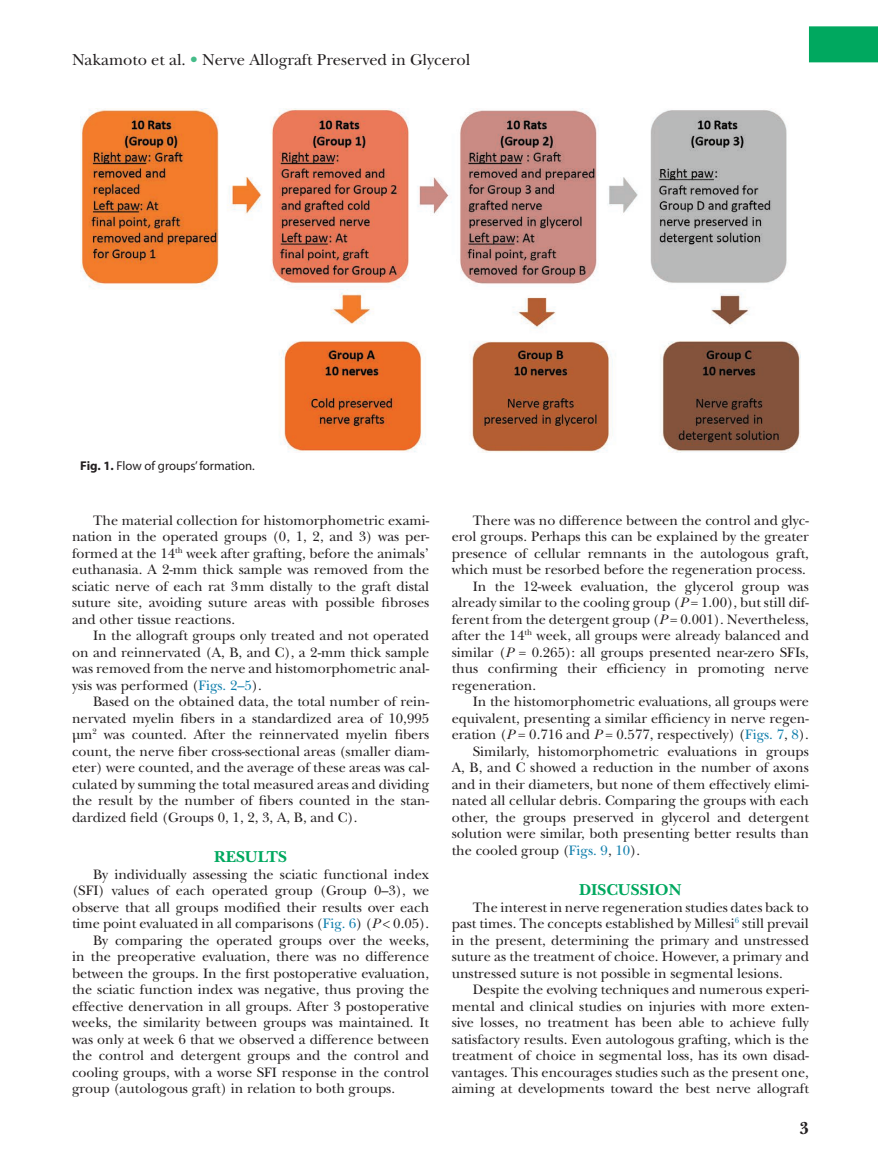
<style>
.page{position:relative;width:878px;height:1175px;background:#fff}
.page>*{position:absolute;margin:0;border:0;box-sizing:border-box;transform-origin:0 0}
.t1{font:700 18px "New Baskerville Std";color:#231f20}
.t2{font:16.5px "New Baskerville Std";color:#231f20}
.t3{font:700 16.5px "New Baskerville Std";color:#00a85f}
.t4{font:14.25px/16.5px "New Baskerville Std";color:#231f20;text-align:justify}
.t5{font:12.75px "Myriad Pro";color:#231f20}
.s1{color:#45bc89}
.s2{font-weight:700}
.s3{color:#0f7eac}
.s4{font-style:italic}
</style>
<div class="page">
<div style="left:808px;top:26px;width:70px;height:36px;background:#00a85f"></div>
<img style="left:80px;top:108px;width:720px;height:345px">
<p class="t2" style="left:72px;top:50px;width:400px">Nakamoto et al. <span class="s1">•</span> Nerve Allograft Preserved in Glycerol</p>
<p class="t5" style="left:80px;top:458px;width:176px"><span class="s2">Fig. 1.</span> Flow of groups’ formation.</p>
<p class="t4" style="left:72px;top:512px;width:359px;text-indent:21px">The material collection for histomorphometric exami&shy;nation in the operated groups (0, 1, 2, and 3) was per&shy;formed at the 14<sup>th</sup> week after grafting, before the animals’ euthanasia. A 2-mm thick sample was removed from the sciatic nerve of each rat 3mm distally to the graft distal suture site, avoiding suture areas with possible fibroses and other tissue reactions.</p>
<p class="t4" style="left:72px;top:627px;width:359px;text-indent:21px">In the allograft groups only treated and not operated on and reinnervated (A, B, and C), a 2-mm thick sample was removed from the nerve and histomorphometric anal&shy;ysis was performed (<span class="s3">Figs. 2–5</span>).</p>
<p class="t4" style="left:72px;top:693px;width:359px;text-indent:21px">Based on the obtained data, the total number of rein&shy;nervated myelin fibers in a standardized area of 10,995 µm<sup>2</sup> was counted. After the reinnervated myelin fibers count, the nerve fiber cross-sectional areas (smaller diam&shy;eter) were counted, and the average of these areas was cal&shy;culated by summing the total measured areas and dividing the result by the number of fibers counted in the stan&shy;dardized field (Groups 0, 1, 2, 3, A, B, and C).</p>
<p class="t3" style="left:214px;top:847px;width:74px">RESULTS</p>
<p class="t4" style="left:93px;top:866px;width:338px">By individually assessing the sciatic functional index</p>
<p class="t4" style="left:72px;top:882px;width:359px">(SFI) values of each operated group (Group 0–3), we</p>
<p class="t4" style="left:72px;top:899px;width:359px">observe that all groups modified their results over each</p>
<p class="t4" style="left:72px;top:915px;width:358px">time point evaluated in all comparisons (<span class="s3">Fig. 6</span>) (<span class="s4">P</span> &lt; 0.05).</p>
<p class="t4" style="left:93px;top:932px;width:338px">By comparing the operated groups over the weeks,</p>
<p class="t4" style="left:72px;top:948px;width:358px">in the preoperative evaluation, there was no difference</p>
<p class="t4" style="left:72px;top:965px;width:358px">between the groups. In the first postoperative evaluation,</p>
<p class="t4" style="left:72px;top:981px;width:358px">the sciatic function index was negative, thus proving the</p>
<p class="t4" style="left:72px;top:998px;width:359px">effective denervation in all groups. After 3 postoperative</p>
<p class="t4" style="left:72px;top:1014px;width:358px">weeks, the similarity between groups was maintained. It</p>
<p class="t4" style="left:72px;top:1031px;width:359px">was only at week 6 that we observed a difference between</p>
<p class="t4" style="left:72px;top:1047px;width:358px">the control and detergent groups and the control and</p>
<p class="t4" style="left:72px;top:1064px;width:359px">cooling groups, with a worse SFI response in the control</p>
<p class="t4" style="left:72px;top:1080px;width:324px">group (autologous graft) in relation to both groups.</p>
<p class="t4" style="left:472px;top:512px;width:337px">There was no difference between the control and glyc-</p>
<p class="t4" style="left:451px;top:528px;width:359px">erol groups. Perhaps this can be explained by the greater</p>
<p class="t4" style="left:451px;top:545px;width:359px">presence of cellular remnants in the autologous graft,</p>
<p class="t4" style="left:451px;top:561px;width:355px">which must be resorbed before the regeneration process.</p>
<p class="t4" style="left:472px;top:578px;width:338px">In the 12-week evaluation, the glycerol group was</p>
<p class="t4" style="left:451px;top:594px;width:359px">already similar to the cooling group (<span class="s4">P</span> = 1.00), but still dif-</p>
<p class="t4" style="left:451px;top:611px;width:359px">ferent from the detergent group (<span class="s4">P</span> = 0.001). Nevertheless,</p>
<p class="t4" style="left:451px;top:627px;width:359px">after the 14<sup>th</sup> week, all groups were already balanced and</p>
<p class="t4" style="left:451px;top:644px;width:359px">similar (<span class="s4">P</span> = 0.265): all groups presented near-zero SFIs,</p>
<p class="t4" style="left:451px;top:660px;width:359px">thus confirming their efficiency in promoting nerve</p>
<p class="t4" style="left:451px;top:677px;width:86px">regeneration.</p>
<p class="t4" style="left:473px;top:693px;width:338px">In the histomorphometric evaluations, all groups were</p>
<p class="t4" style="left:451px;top:710px;width:359px">equivalent, presenting a similar efficiency in nerve regen-</p>
<p class="t4" style="left:451px;top:726px;width:359px">eration (<span class="s4">P</span> = 0.716 and <span class="s4">P</span> = 0.577, respectively) (<span class="s3">Figs. 7</span>, <span class="s3">8</span>).</p>
<p class="t4" style="left:473px;top:743px;width:337px">Similarly, histomorphometric evaluations in groups</p>
<p class="t4" style="left:451px;top:759px;width:359px">A, B, and C showed a reduction in the number of axons</p>
<p class="t4" style="left:451px;top:776px;width:359px">and in their diameters, but none of them effectively elimi-</p>
<p class="t4" style="left:451px;top:792px;width:358px">nated all cellular debris. Comparing the groups with each</p>
<p class="t4" style="left:451px;top:809px;width:359px">other, the groups preserved in glycerol and detergent</p>
<p class="t4" style="left:451px;top:825px;width:358px">solution were similar, both presenting better results than</p>
<p class="t4" style="left:451px;top:842px;width:190px">the cooled group (<span class="s3">Figs. 9</span>, <span class="s3">10</span>).</p>
<p class="t3" style="left:579px;top:880px;width:104px">DISCUSSION</p>
<p class="t4" style="left:451px;top:899px;width:359px;text-indent:21px">The interest in nerve regeneration studies dates back to past times. The concepts established by Millesi<sup>6</sup> still prevail in the present, determining the primary and unstressed suture as the treatment of choice. However, a primary and unstressed suture is not possible in segmental lesions.</p>
<p class="t4" style="left:452px;top:981px;width:359px;text-indent:21px">Despite the evolving techniques and numerous experi&shy;mental and clinical studies on injuries with more exten&shy;sive losses, no treatment has been able to achieve fully satisfactory results. Even autologous grafting, which is the treatment of choice in segmental loss, has its own disad&shy;vantages. This encourages studies such as the present one, aiming at developments toward the best nerve allograft</p>
<p class="t1" style="left:799px;top:1118px;width:11px">3</p>
</div>
